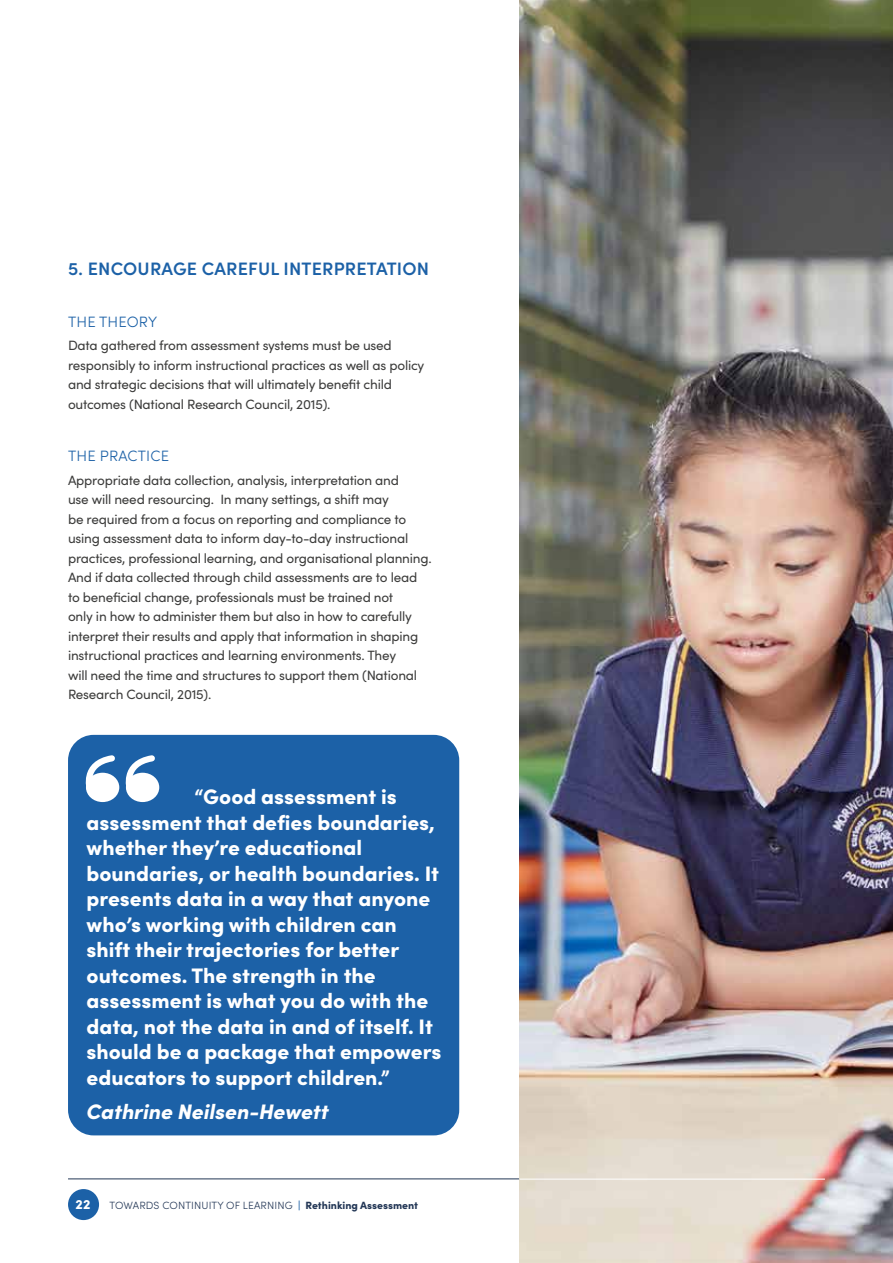
<style>
.page{position:relative;width:893px;height:1263px;background:#fff}
.page>*{position:absolute;margin:0;border:0;box-sizing:border-box;transform-origin:0 0}
.t1{font:900 21px/25.5px "Sofia Pro";color:#fff}
.t2{font:italic 900 21px "Sofia Pro";color:#fff}
.t3{font:600 18px "Sofia Pro";letter-spacing:.01em;color:#1c61a7}
.t4{font:300 15px "Sofia Pro";letter-spacing:.01em;color:#1c61a7}
.t5{font:13.5px/19.5px "Sofia Pro";letter-spacing:-.015em;color:#3c3c3b}
.t6{font:900 13.5px "Sofia Pro";color:#fff}
.t7{font:300 10.5px "Sofia Pro";letter-spacing:.01em;color:#233756}
.s1{font-weight:900;color:#1c61a7}
.s2{font-weight:900}
</style>
<div class="page">
<div style="left:68px;top:1189px;width:31px;height:31px;background:#1c61a7;border-radius:50%"></div>
<hr style="left:68px;top:1178px;width:757px;height:1px;background:#233756">
<div style="left:68px;top:735px;width:391px;height:400px;background:#1c61a7;border-radius:26px"></div>
<div style="left:126px;top:773px;width:33px;height:29px;background:#fff;border-radius:50%"></div>
<div style="left:86px;top:773px;width:33px;height:29px;background:#fff;border-radius:50%"></div>
<svg style="left:85px;top:755px;width:74px;height:40px"></svg>
<img style="left:520px;top:0;width:373px;height:1263px">
<hr style="left:520px;top:1179px;width:305px;height:1px;background:#fff">
<h2 class="t3" style="left:68px;top:255px;width:363px">5. ENCOURAGE CAREFUL INTERPRETATION</h2>
<p class="t4" style="left:68px;top:310px;width:90px">THE THEORY</p>
<p class="t5" style="left:68px;top:335px;width:358px">Data gathered from assessment systems must be used responsibly to inform instructional practices as well as policy and strategic decisions that will ultimately benefit child outcomes (National Research Council, 2015).</p>
<p class="t4" style="left:68px;top:445px;width:102px">THE PRACTICE</p>
<p class="t5" style="left:68px;top:469px;width:365px">Appropriate data collection, analysis, interpretation and<br>use will need resourcing. In many settings, a shift may<br>be required from a focus on reporting and compliance to using assessment data to inform day-to-day instructional practices, professional learning, and organisational planning.<br>And if data collected through child assessments are to lead to beneficial change, professionals must be trained not<br>only in how to administer them but also in how to carefully interpret their results and apply that information in shaping instructional practices and learning environments. They<br>will need the time and structures to support them (National Research Council, 2015).</p>
<p class="t1" style="left:87px;top:782px;width:356px;text-indent:108px">“Good assessment is assessment that defies boundaries, whether they’re educational boundaries, or health boundaries. It presents data in a way that anyone who’s working with children can shift their trajectories for better outcomes. The strength in the assessment is what you do with the data, not the data in and of itself. It should be a package that empowers educators to support children.”</p>
<h1 class="t2" style="left:87px;top:1095px;width:243px">Cathrine Neilsen-Hewett</h1>
<p class="t6" style="left:76px;top:1194px;width:16px">22</p>
<p class="t7" style="left:110px;top:1197px;width:310px">TOWARDS CONTINUITY OF LEARNING <span class="s1">|</span> <span class="s2">Rethinking Assessment</span></p>
</div>
